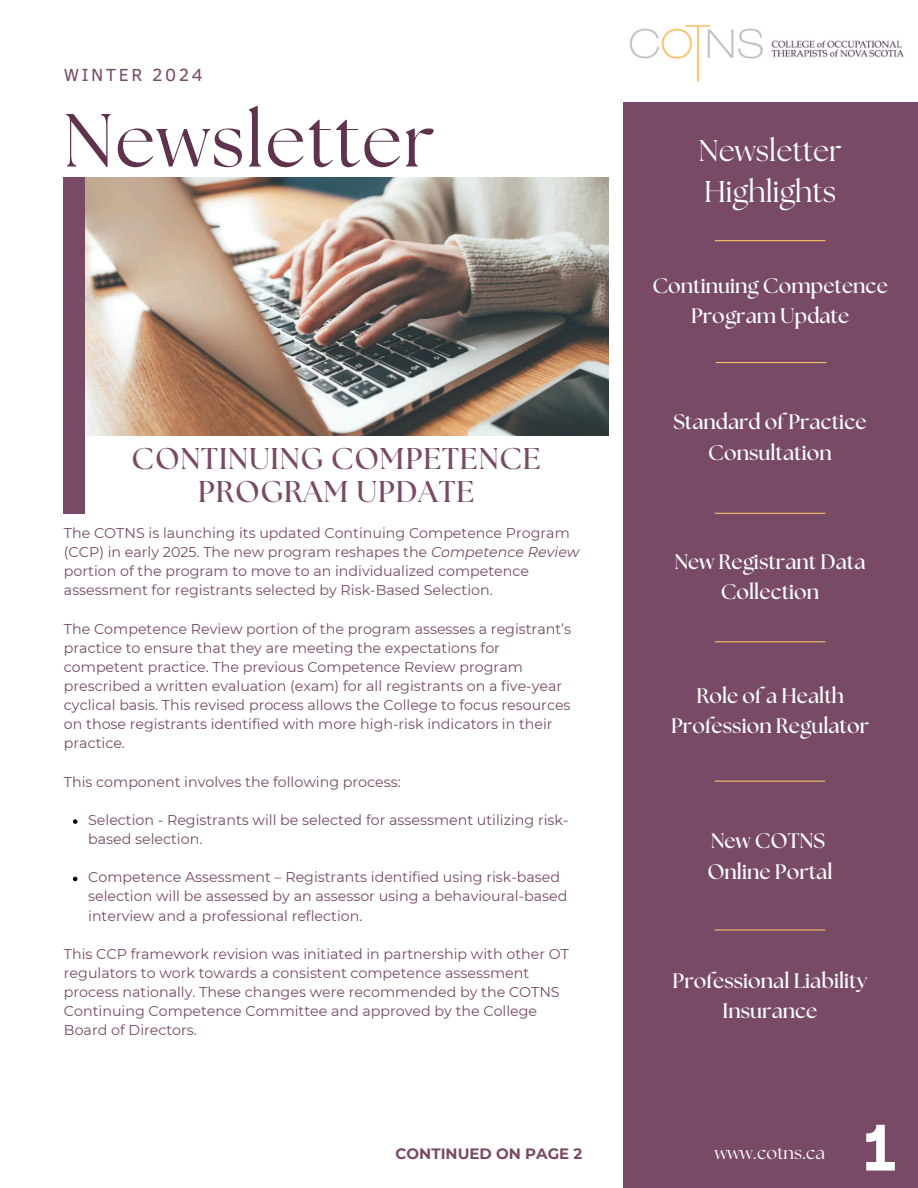
<style>
.page{position:relative;width:918px;height:1188px;background:#fff}
.page>*{position:absolute;margin:0;border:0;box-sizing:border-box;transform-origin:0 0}
.t1{font:75px "The Seasons";letter-spacing:.02em;color:#5f334e}
.t2{font:700 30px/32.7px "The Seasons";letter-spacing:.03em;color:#784a66;text-align:center}
.t3{font:30px/41.7px "The Seasons";color:#fff}
.t4{font:700 21px/30.3px "The Seasons";color:#fff;text-align:center}
.t5{font:18px "The Seasons";color:#fff}
.t6{font:18px "Clear Sans";letter-spacing:.14em;color:#784a66}
.t7{font:700 15px "Montserrat";color:#784a66}
.t8{font:14.25px/19.2px "Montserrat";color:#784a66}
.s1{font-style:italic}
</style>
<div class="page">
<div style="left:623px;top:0;width:295px;height:1188px;background:#784a66"></div>
<hr style="left:715px;top:240px;width:110px;height:1px;background:#f7c067">
<img style="left:85px;top:178px;width:524px;height:258px">
<div style="left:63px;top:177px;width:22px;height:337px;background:#784a66"></div>
<hr style="left:716px;top:362px;width:110px;height:1px;background:#f7c067">
<hr style="left:715px;top:513px;width:110px;height:1px;background:#f7c067">
<hr style="left:715px;top:641px;width:110px;height:1px;background:#f7c067">
<hr style="left:715px;top:781px;width:110px;height:1px;background:#f7c067">
<hr style="left:715px;top:929px;width:110px;height:2px;background:#f7c067">
<img style="left:623px;top:0;width:295px;height:102px">
<svg style="left:866px;top:1125px;width:28px;height:46px"></svg>
<svg style="left:73px;top:819px;width:4px;height:5px"></svg>
<svg style="left:73px;top:877px;width:4px;height:4px"></svg>
<p class="t6" style="left:64px;top:61px;width:140px">WINTER 2024</p>
<h5 class="t1" style="left:63px;top:107px;width:373px">Newsletter</h5>
<h2 class="t2" style="left:132px;top:444px;width:411px">CONTINUING COMPETENCE<br>PROGRAM UPDATE</h2>
<p class="t8" style="left:64px;top:523px;width:517px">The COTNS is launching its updated Continuing Competence Program (CCP) in early 2025. The new program reshapes the <span class="s1">Competence Review </span>portion of the program to move to an individualized competence assessment for registrants selected by Risk-Based Selection.</p>
<p class="t8" style="left:64px;top:619px;width:509px">The Competence Review portion of the program assesses a registrant’s practice to ensure that they are meeting the expectations for competent practice. The previous Competence Review program prescribed a written evaluation (exam) for all registrants on a five-year cyclical basis. This revised process allows the College to focus resources on those registrants identified with more high-risk indicators in their practice.</p>
<p class="t8" style="left:64px;top:772px;width:338px">This component involves the following process:</p>
<p class="t8" style="left:88px;top:810px;width:482px">Selection - Registrants will be selected for assessment utilizing risk&shy;based selection.</p>
<h3 class="t8" style="left:88px;top:868px;width:481px">Competence Assessment – Registrants identified using risk-based selection will be assessed by an assessor using a behavioural-based interview and a professional reflection.</h3>
<p class="t8" style="left:64px;top:944px;width:506px">This CCP framework revision was initiated in partnership with other OT regulators to work towards a consistent competence assessment process nationally. These changes were recommended by the COTNS Continuing Competence Committee and approved by the College Board of Directors.</p>
<h4 class="t7" style="left:396px;top:1145px;width:188px">CONTINUED ON PAGE 2</h4>
<h1 class="t3" style="left:699px;top:131px;width:145px">Newsletter<br>Highlights</h1>
<p class="t4" style="left:652px;top:272px;width:237px">Continuing Competence<br>Program Update</p>
<p class="t4" style="left:673px;top:408px;width:195px">Standard of Practice<br>Consultation</p>
<p class="t4" style="left:674px;top:547px;width:193px">New Registrant Data<br>Collection</p>
<p class="t4" style="left:671px;top:681px;width:200px">Role of a Health<br>Profession Regulator</p>
<p class="t4" style="left:707px;top:827px;width:127px;text-align:left">New COTNS<br>Online Portal</p>
<p class="t4" style="left:673px;top:967px;width:196px">Professional Liability<br>Insurance</p>
<p class="t5" style="left:715px;top:1145px;width:112px">www.cotns.ca</p>
</div>
